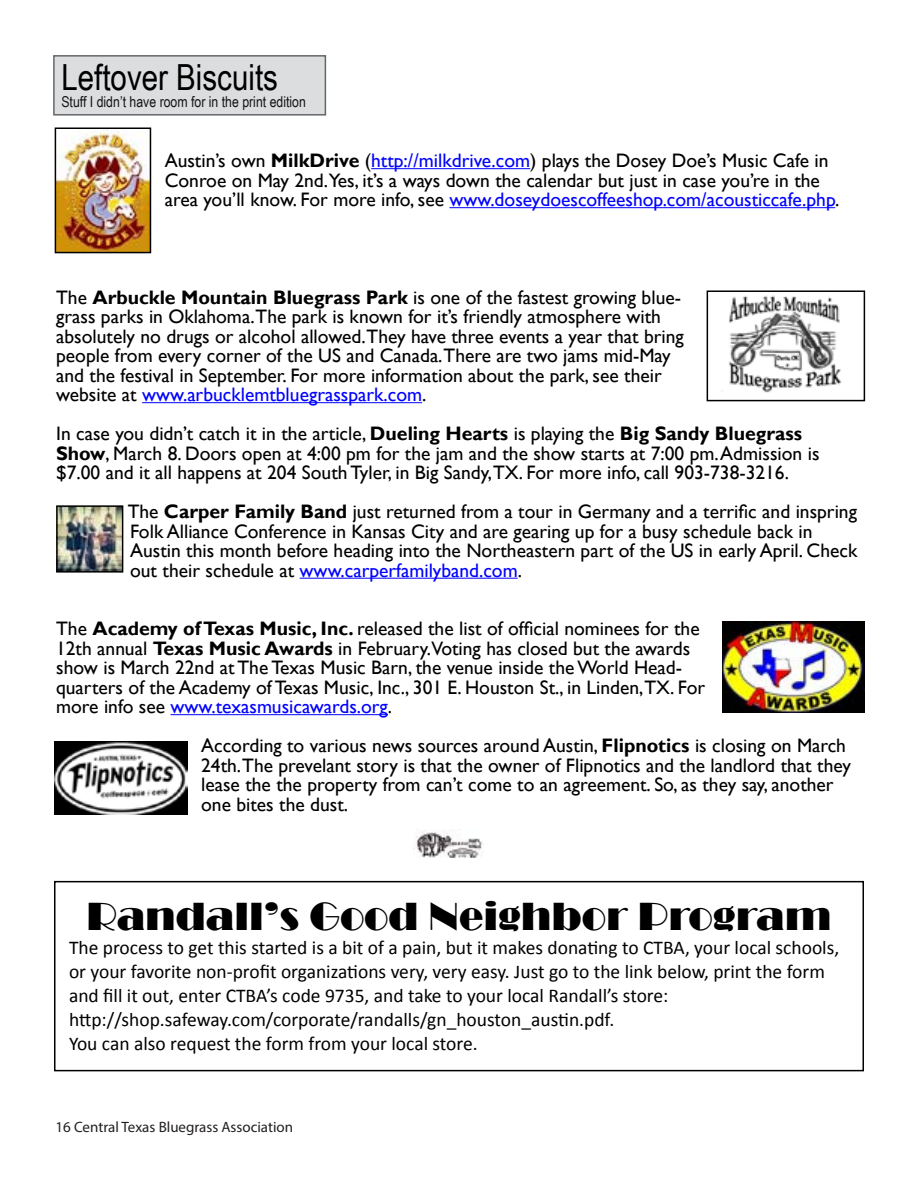
<style>
.page{position:relative;width:918px;height:1188px;background:#fff}
.page>*{position:absolute;margin:0;border:0;box-sizing:border-box;transform-origin:0 0}
.t1{font:40.5px "Broadway";color:#000}
.t2{font:36px "Arial Narrow";color:#000}
.t3{font:19.5px/19.5px "Gill Sans";color:#000}
.t4{font:19.5px/24px "Calibri";color:#000}
.t5{font:15px "Arial Narrow";color:#141414}
.t6{font:15px "Myriad Pro";color:#231f20}
.s1{font-weight:700}
.s2{color:#00f}
</style>
<div class="page">
<div style="left:54px;top:881px;width:810px;height:190px;border:2px solid #000"></div>
<hr style="left:371px;top:168px;width:159px;height:1px;background:#00f">
<hr style="left:449px;top:207px;width:386px;height:1px;background:#00f">
<hr style="left:142px;top:402px;width:280px;height:1px;background:#00f">
<hr style="left:300px;top:578px;width:218px;height:1px;background:#00f">
<hr style="left:171px;top:714px;width:217px;height:1px;background:#00f">
<img style="left:59px;top:508px;width:61px;height:62px">
<div style="left:56px;top:505px;width:67px;height:68px;border:2px solid #000"></div>
<div style="left:54px;top:56px;width:271px;height:59px;background:#dcddde"></div>
<div style="left:53px;top:55px;width:273px;height:61px;border:2px solid #656669"></div>
<img style="left:58px;top:131px;width:90px;height:119px">
<div style="left:55px;top:128px;width:96px;height:125px;border:2px solid #000"></div>
<img style="left:728px;top:295px;width:114px;height:98px">
<div style="left:707px;top:290px;width:158px;height:111px;border:2px solid #000"></div>
<img style="left:722px;top:622px;width:142px;height:90px">
<img style="left:55px;top:741px;width:133px;height:73px">
<img style="left:414px;top:829px;width:69px;height:29px">
<h2 class="t2" style="left:61px;top:51px;width:218px">Leftover Biscuits</h2>
<p class="t5" style="left:61px;top:90px;width:246px">Stuff I didn’t have room for in the print edition</p>
<p class="t3" style="left:165px;top:151px;width:676px">Austin’s own <span class="s1">MilkDrive</span> (<span class="s2">http://milkdrive.com</span>) plays the Dosey Doe’s Music Cafe in<br>Conroe on May 2nd.Yes, it’s a ways down the calendar but just in case you’re in the area you’ll know. For more info, see <span class="s2">www.doseydoescoffeeshop.com/acousticcafe.php</span>.</p>
<p class="t3" style="left:56px;top:288px;width:629px">The <span class="s1">Arbuckle Mountain Bluegrass Park</span> is one of the fastest growing blue&shy;grass parks in Oklahoma.The park is known for it’s friendly atmosphere with absolutely no drugs or alcohol allowed.They have three events a year that bring people from every corner of the US and Canada.There are two jams mid-May and the festival in September. For more information about the park, see their website at <span class="s2">www.arbucklemtbluegrasspark.com</span>.</p>
<p class="t3" style="left:56px;top:424px;width:765px">In case you didn’t catch it in the article, <span class="s1">Dueling Hearts</span> is playing the <span class="s1">Big Sandy Bluegrass<br>Show</span>, March 8. Doors open at 4:00 pm for the jam and the show starts at 7:00 pm. Admission is $7.00 and it all happens at 204 South Tyler, in Big Sandy,TX. For more info, call 903-738-3216.</p>
<p class="t3" style="left:128px;top:502px;width:731px">The <span class="s1">Carper Family Band</span> just returned from a tour in Germany and a terrific and inspring Folk Alliance Conference in Kansas City and are gearing up for a busy schedule back in Austin this month before heading into the Northeastern part of the US in early April. Check out their schedule at <span class="s2">www.carperfamilyband.com</span>.</p>
<p class="t3" style="left:56px;top:619px;width:651px">The <span class="s1">Academy of Texas Music, Inc.</span> released the list of official nominees for the 12th annual <span class="s1">Texas Music Awards</span> in February.Voting has closed but the awards show is March 22nd at The Texas Music Barn, the venue inside the World Head&shy;quarters of the Academy of Texas Music, Inc., 301 E. Houston St., in Linden,TX. For more info see <span class="s2">www.texasmusicawards.org</span>.</p>
<p class="t3" style="left:201px;top:736px;width:651px">According to various news sources around Austin, <span class="s1">Flipnotics</span> is closing on March 24th.The prevelant story is that the owner of Flipnotics and the landlord that they lease the the property from can’t come to an agreement. So, as they say, another one bites the dust.</p>
<h1 class="t1" style="left:87px;top:893px;width:746px">Randall’s Good Neighbor Program</h1>
<p class="t4" style="left:69px;top:936px;width:772px">The process to get this started is a bit of a pain, but it makes donating to CTBA, your local schools, or your favorite non-profit organizations very, very easy. Just go to the link below, print the form and fill it out, enter CTBA’s code 9735, and take to your local Randall’s store: http://shop.safeway.com/corporate/randalls/gn_houston_austin.pdf.<br>You can also request the form from your local store.</p>
<p class="t6" style="left:56px;top:1117px;width:239px">16 Central Texas Bluegrass Association</p>
</div>
